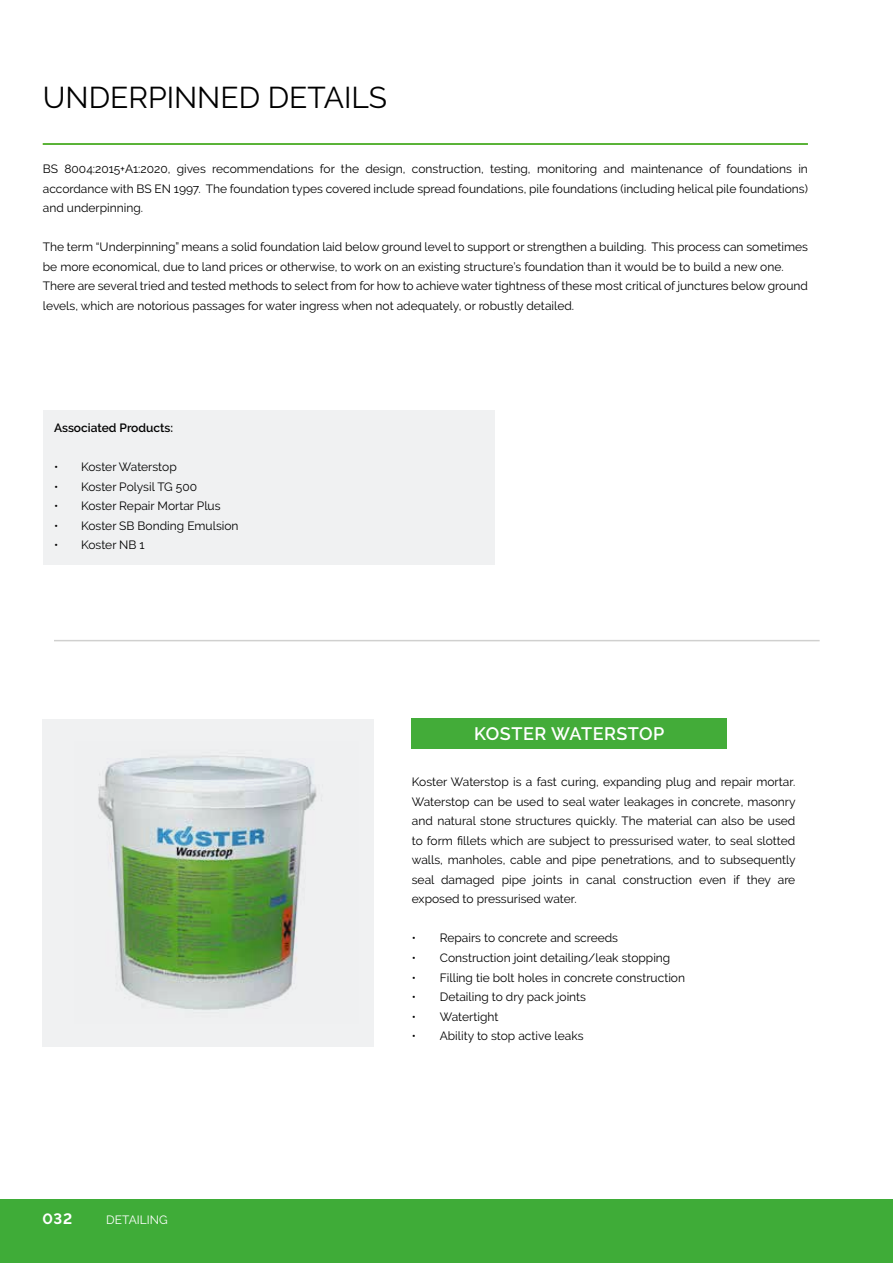
<style>
.page{position:relative;width:893px;height:1263px;background:#fff}
.page>*{position:absolute;margin:0;border:0;box-sizing:border-box;transform-origin:0 0}
.t1{font:30px "Raleway";color:#000}
.t2{font:600 18px "Raleway";letter-spacing:.03em;color:#fff}
.t3{font:700 15px "Raleway";color:#fff}
.t4{font:12px/19.5px "Raleway";color:#000;text-align:justify}
.t5{font:600 12px "Raleway";color:#000}
.t6{font:12px "Raleway";color:#fff}
</style>
<div class="page">
<div style="left:0;top:1199px;width:893px;height:64px;background:#3fac38"></div>
<hr style="left:43px;top:143px;width:765px;height:2px;background:#40a537">
<div style="left:43px;top:719px;width:331px;height:327px;background:#f0f1f2"></div>
<div style="left:411px;top:718px;width:316px;height:30px;background:#43ac39"></div>
<hr style="left:54px;top:640px;width:766px;height:1px;background:#d0d0cf">
<img style="left:98px;top:755px;width:224px;height:255px">
<div style="left:43px;top:410px;width:451px;height:154px;background:#f0f1f2"></div>
<h1 class="t1" style="left:43px;top:80px;width:346px">UNDERPINNED DETAILS</h1>
<p class="t4" style="left:43px;top:159px;width:767px">BS 8004:2015+A1:2020, gives recommendations for the design, construction, testing, monitoring and maintenance of foundations in accordance with BS EN 1997. The foundation types covered include spread foundations, pile foundations (including helical pile foundations) and underpinning.</p>
<p class="t4" style="left:43px;top:237px;width:767px;text-align:left">The term “Underpinning” means a solid foundation laid below ground level to support or strengthen a building. This process can sometimes be more economical, due to land prices or otherwise, to work on an existing structure’s foundation than it would be to build a new one.<br>There are several tried and tested methods to select from for how to achieve water tightness of these most critical of junctures below ground levels, which are notorious passages for water ingress when not adequately, or robustly detailed.</p>
<p class="t5" style="left:54px;top:421px;width:121px">Associated Products:</p>
<p class="t4" style="left:54px;top:457px;width:124px">• Koster Waterstop</p>
<p class="t4" style="left:54px;top:477px;width:145px">• Koster Polysil TG 500</p>
<p class="t4" style="left:54px;top:496px;width:168px">• Koster Repair Mortar Plus</p>
<p class="t4" style="left:54px;top:516px;width:186px">• Koster SB Bonding Emulsion</p>
<p class="t4" style="left:54px;top:535px;width:92px">• Koster NB 1</p>
<p class="t3" style="left:43px;top:1210px;width:31px">032</p>
<p class="t6" style="left:106px;top:1213px;width:63px">DETAILING</p>
<h2 class="t2" style="left:474px;top:723px;width:192px">KOSTER WATERSTOP</h2>
<p class="t4" style="left:412px;top:772px;width:385px">Koster Waterstop is a fast curing, expanding plug and repair mortar.<br>Waterstop can be used to seal water leakages in concrete, masonry and natural stone structures quickly. The material can also be used to form fillets which are subject to pressurised water, to seal slotted walls, manholes, cable and pipe penetrations, and to subsequently seal damaged pipe joints in canal construction even if they are exposed to pressurised water.</p>
<p class="t4" style="left:412px;top:928px;width:208px">• Repairs to concrete and screeds</p>
<p class="t4" style="left:412px;top:948px;width:260px">• Construction joint detailing/leak stopping</p>
<p class="t4" style="left:412px;top:967px;width:275px">• Filling tie bolt holes in concrete construction</p>
<p class="t4" style="left:412px;top:987px;width:176px">• Detailing to dry pack joints</p>
<p class="t4" style="left:412px;top:1006px;width:88px">• Watertight</p>
<p class="t4" style="left:412px;top:1026px;width:173px">• Ability to stop active leaks</p>
</div>
